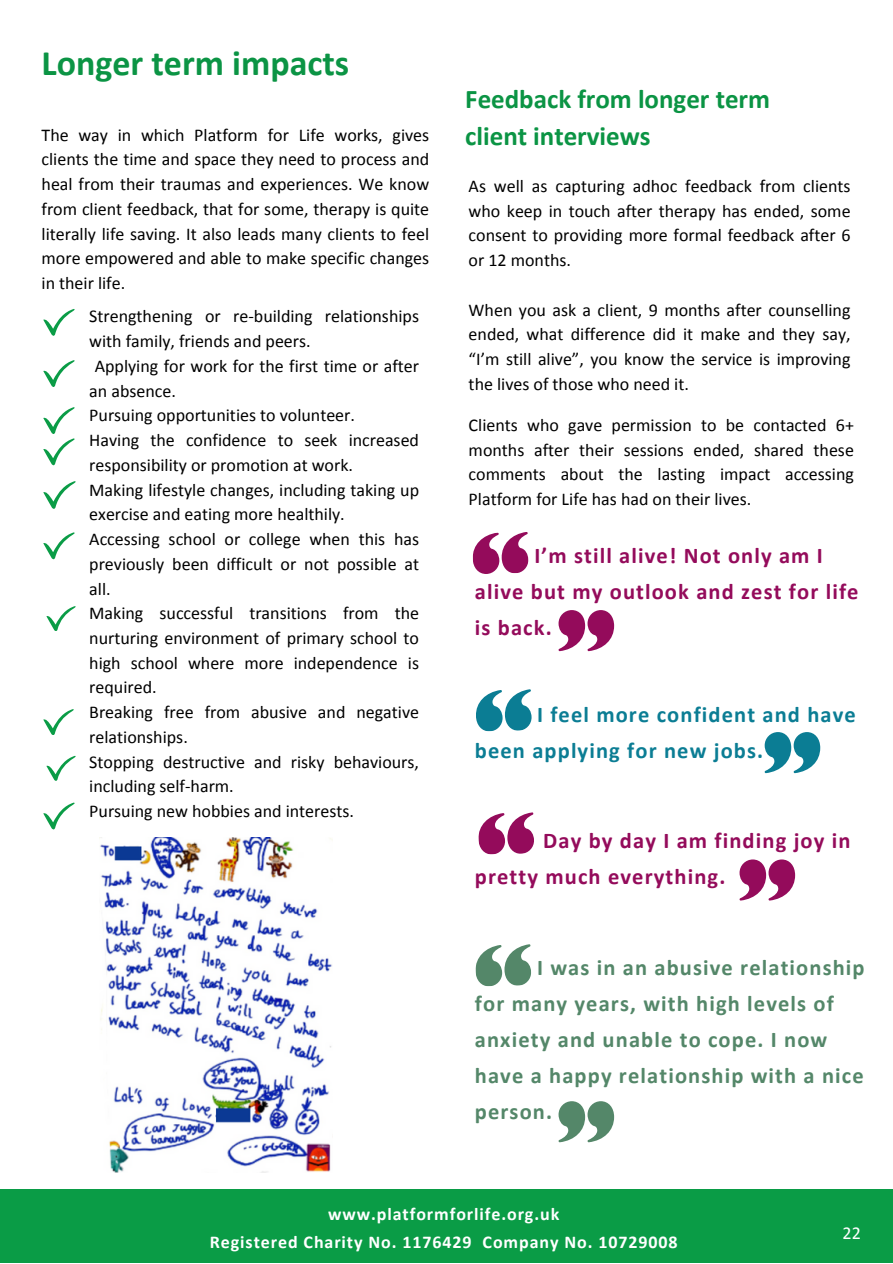
<style>
.page{position:relative;width:893px;height:1264px;background:#fff}
.page>*{position:absolute;margin:0;border:0;box-sizing:border-box;transform-origin:0 0}
.t1{font:700 36px "Calibri";color:#0b9444}
.t2{font:700 27px/37px "Calibri";color:#0b9444}
.t3{font:700 22.5px/36px "Calibri";letter-spacing:.05em;color:#548769}
.t4{font:700 22.5px/36px "Calibri";letter-spacing:.05em;color:#940b5b}
.t5{font:700 22.5px/36px "Calibri";letter-spacing:.05em;color:#0b7d94}
.t6{font:18.15px "Calibri";color:#fff}
.t7{font:18px/24.8px "Calibri";color:#000;text-align:justify}
.t8{font:700 18px "Calibri";letter-spacing:.05em;color:#fff}
.t9{font:15px "Roboto";letter-spacing:.05em;color:#fff}
</style>
<div class="page">
<div style="left:0;top:1188px;width:892px;height:74px;background:#0a9c46"></div>
<svg style="left:475px;top:944px;width:56px;height:42px"></svg>
<svg style="left:558px;top:610px;width:56px;height:41px"></svg>
<svg style="left:472px;top:532px;width:57px;height:42px"></svg>
<svg style="left:476px;top:689px;width:56px;height:42px"></svg>
<svg style="left:764px;top:732px;width:56px;height:41px"></svg>
<svg style="left:739px;top:859px;width:56px;height:41px"></svg>
<svg style="left:478px;top:812px;width:56px;height:42px"></svg>
<svg style="left:558px;top:1101px;width:56px;height:41px"></svg>
<img style="left:99px;top:837px;width:233px;height:335px">
<svg style="left:43px;top:309px;width:32px;height:27px"></svg>
<svg style="left:43px;top:360px;width:32px;height:27px"></svg>
<svg style="left:43px;top:407px;width:32px;height:58px"></svg>
<svg style="left:43px;top:481px;width:33px;height:28px"></svg>
<svg style="left:43px;top:532px;width:32px;height:27px"></svg>
<svg style="left:46px;top:606px;width:30px;height:24px"></svg>
<svg style="left:43px;top:709px;width:31px;height:26px"></svg>
<svg style="left:46px;top:755px;width:30px;height:25px"></svg>
<svg style="left:43px;top:802px;width:32px;height:27px"></svg>
<p class="t1" style="left:42px;top:41px;width:309px">Longer term impacts</p>
<p class="t7" style="left:42px;top:122px;width:389px">The way in which Platform for Life works, gives clients the time and space they need to process and heal from their traumas and experiences. We know from client feedback, that for some, therapy is quite literally life saving. It also leads many clients to feel more empowered and able to make specific changes in their life.</p>
<p class="t7" style="left:89px;top:304px;width:331px">Strengthening or re-building relationships with family, friends and peers.</p>
<p class="t7" style="left:89px;top:353px;width:331px;text-indent:5px">Applying for work for the first time or after an absence.</p>
<p class="t7" style="left:89px;top:403px;width:267px">Pursuing opportunities to volunteer.</p>
<p class="t7" style="left:89px;top:427px;width:331px">Having the confidence to seek increased responsibility or promotion at work.</p>
<p class="t7" style="left:89px;top:477px;width:331px">Making lifestyle changes, including taking up exercise and eating more healthily.</p>
<p class="t7" style="left:89px;top:526px;width:331px">Accessing school or college when this has previously been difficult or not possible at all.</p>
<p class="t7" style="left:89px;top:600px;width:331px">Making successful transitions from the nurturing environment of primary school to high school where more independence is required.</p>
<p class="t7" style="left:89px;top:699px;width:331px">Breaking free from abusive and negative relationships.</p>
<p class="t7" style="left:89px;top:749px;width:331px">Stopping destructive and risky behaviours, including self-harm.</p>
<p class="t7" style="left:89px;top:798px;width:266px">Pursuing new hobbies and interests.</p>
<p class="t2" style="left:465px;top:80px;width:306px">Feedback from longer term client interviews</p>
<p class="t7" style="left:468px;top:173px;width:383px">As well as capturing adhoc feedback from clients who keep in touch after therapy has ended, some consent to providing more formal feedback after 6 or 12 months.</p>
<p class="t7" style="left:468px;top:297px;width:383px">When you ask a client, 9 months after counselling ended, what difference did it make and they say, “I’m still alive”, you know the service is improving the lives of those who need it.</p>
<p class="t7" style="left:468px;top:412px;width:387px">Clients who gave permission to be contacted 6+ months after their sessions ended, shared these comments about the lasting impact accessing Platform for Life has had on their lives.</p>
<p class="t4" style="left:475px;top:537px;width:385px;text-indent:60px">I’m still alive! Not only am I alive but my outlook and zest for life is back.</p>
<p class="t5" style="left:475px;top:696px;width:382px;text-indent:62px">I feel more confident and have been applying for new jobs.</p>
<p class="t4" style="left:475px;top:822px;width:377px;text-indent:68px">Day by day I am finding joy in pretty much everything.</p>
<p class="t3" style="left:475px;top:949px;width:391px;text-indent:62px">I was in an abusive relationship for many years, with high levels of anxiety and unable to cope. I now have a happy relationship with a nice person.</p>
<p class="t9" style="left:344px;top:1202px;width:200px">www.platformforlife.org.uk</p>
<p class="t9" style="left:234px;top:1226px;width:420px">Registered Charity No. 1176429 Company No. 10729008</p>
<p class="t6" style="left:842px;top:1222px;width:38px">2212</p>
<p class="t8" style="left:328px;top:1202px;width:232px">www.platformforlife.org.uk</p>
<p class="t8" style="left:210px;top:1230px;width:469px">Registered Charity No. 1176429 Company No. 10729008</p>
</div>
